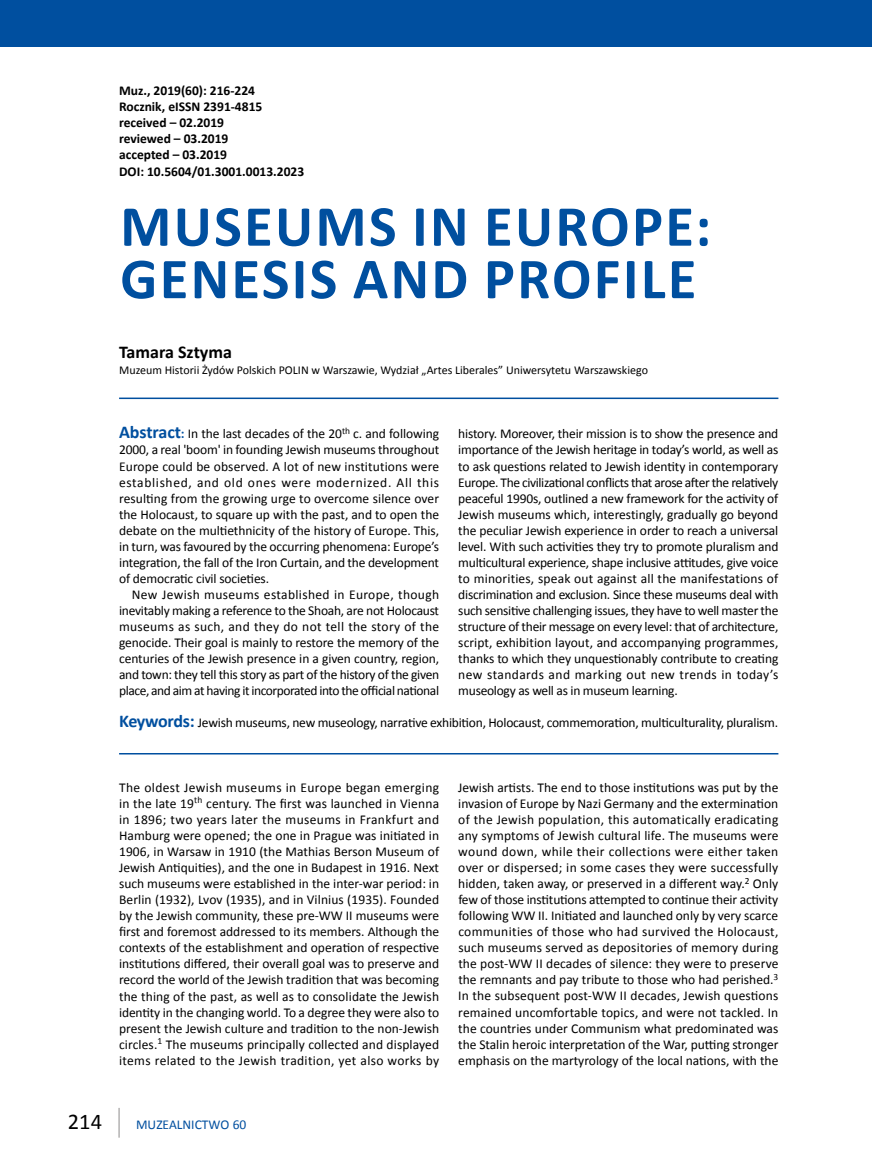
<style>
.page{position:relative;width:872px;height:1170px;background:#fff}
.page>*{position:absolute;margin:0;border:0;box-sizing:border-box;transform-origin:0 0}
.t1{font:700 58.5px/52.5px "Calibri";letter-spacing:.04em;color:#004f9f}
.t2{font:22.5px "Calibri";color:#000}
.t3{font:700 18px "Calibri";color:#000}
.t4{font:13.5px/16px "Calibri";letter-spacing:-.015em;color:#000;text-align:justify}
.t5{font:700 13.5px/16px "Calibri";color:#000}
.t6{font:13.5px "Calibri";color:#004f9f}
.t7{font:12px "Calibri";color:#000}
.s1{font-weight:700;font-size:18px;color:#004f9f}
.s2{font-weight:700;color:#004f9f}
</style>
<div class="page">
<hr style="left:118px;top:1107px;width:2px;height:30px;background:#b3b2b2">
<div style="left:0;top:0;width:872px;height:47px;background:#004f9f"></div>
<hr style="left:119px;top:397px;width:659px;height:2px;background:#004f9f">
<hr style="left:119px;top:753px;width:659px;height:1px;background:#004f9f">
<p class="t5" style="left:119px;top:83px;width:187px">Muz., 2019(60): 216-224<br>Rocznik, eISSN 2391-4815 received – 02.2019<br>reviewed – 03.2019<br>accepted – 03.2019<br>DOI: 10.5604/01.3001.0013.2023</p>
<h1 class="t1" style="left:120px;top:200px;width:592px">MUSEUMS IN EUROPE:<br>GENESIS AND PROFILE</h1>
<h3 class="t3" style="left:119px;top:340px;width:114px">Tamara Sztyma</h3>
<p class="t7" style="left:119px;top:362px;width:530px">Muzeum Historii Żydów Polskich POLIN w Warszawie, Wydział „Artes Liberales” Uniwersytetu Warszawskiego</p>
<p class="t4" style="left:119px;top:426px;width:322px"><span class="s1">Abstract</span><span class="s2">:</span> In the last decades of the 20<sup>th</sup> c. and following 2000, a real 'boom' in founding Jewish museums throughout Europe could be observed. A lot of new institutions were established, and old ones were modernized. All this resulting from the growing urge to overcome silence over the Holocaust, to square up with the past, and to open the debate on the multiethnicity of the history of Europe. This, in turn, was favoured by the occurring phenomena: Europe’s integration, the fall of the Iron Curtain, and the development of democratic civil societies.</p>
<p class="t4" style="left:119px;top:586px;width:322px;text-indent:13px">New Jewish museums established in Europe, though inevitably making a reference to the Shoah, are not Holocaust museums as such, and they do not tell the story of the genocide. Their goal is mainly to restore the memory of the centuries of the Jewish presence in a given country, region, and town: they tell this story as part of the history of the given place, and aim at having it incorporated into the official national</p>
<p class="t4" style="left:458px;top:426px;width:322px">history. Moreover, their mission is to show the presence and importance of the Jewish heritage in today’s world, as well as to ask questions related to Jewish identity in contemporary Europe. The civilizational conflicts that arose after the relatively peaceful 1990s, outlined a new framework for the activity of Jewish museums which, interestingly, gradually go beyond the peculiar Jewish experience in order to reach a universal level. With such activities they try to promote pluralism and multicultural experience, shape inclusive attitudes, give voice to minorities, speak out against all the manifestations of discrimination and exclusion. Since these museums deal with such sensitive challenging issues, they have to well master the structure of their message on every level: that of architecture, script, exhibition layout, and accompanying programmes, thanks to which they unquestionably contribute to creating new standards and marking out new trends in today’s museology as well as in museum learning.</p>
<p class="t4" style="left:119px;top:715px;width:660px"><span class="s1">Keywords:</span> Jewish museums, new museology, narrative exhibition, Holocaust, commemoration, multiculturality, pluralism.</p>
<p class="t4" style="left:119px;top:779px;width:322px">The oldest Jewish museums in Europe began emerging in the late 19<sup>th</sup> century. The first was launched in Vienna in 1896; two years later the museums in Frankfurt and Hamburg were opened; the one in Prague was initiated in 1906, in Warsaw in 1910 (the Mathias Berson Museum of Jewish Antiquities), and the one in Budapest in 1916. Next such museums were established in the inter-war period: in Berlin (1932), Lvov (1935), and in Vilnius (1935). Founded by the Jewish community, these pre-WW II museums were first and foremost addressed to its members. Although the contexts of the establishment and operation of respective institutions differed, their overall goal was to preserve and record the world of the Jewish tradition that was becoming the thing of the past, as well as to consolidate the Jewish identity in the changing world. To a degree they were also to present the Jewish culture and tradition to the non-Jewish circles.<sup>1</sup> The museums principally collected and displayed items related to the Jewish tradition, yet also works by</p>
<p class="t4" style="left:458px;top:779px;width:322px">Jewish artists. The end to those institutions was put by the invasion of Europe by Nazi Germany and the extermination of the Jewish population, this automatically eradicating any symptoms of Jewish cultural life. The museums were wound down, while their collections were either taken over or dispersed; in some cases they were successfully hidden, taken away, or preserved in a different way.<sup>2</sup> Only few of those institutions attempted to continue their activity following WW II. Initiated and launched only by very scarce communities of those who had survived the Holocaust, such museums served as depositories of memory during the post-WW II decades of silence: they were to preserve the remnants and pay tribute to those who had perished.<sup>3<br></sup>In the subsequent post-WW II decades, Jewish questions remained uncomfortable topics, and were not tackled. In the countries under Communism what predominated was the Stalin heroic interpretation of the War, putting stronger emphasis on the martyrology of the local nations, with the</p>
<h2 class="t2" style="left:68px;top:1107px;width:36px">214</h2>
<p class="t6" style="left:136px;top:1115px;width:112px">MUZEALNICTWO 60</p>
</div>
